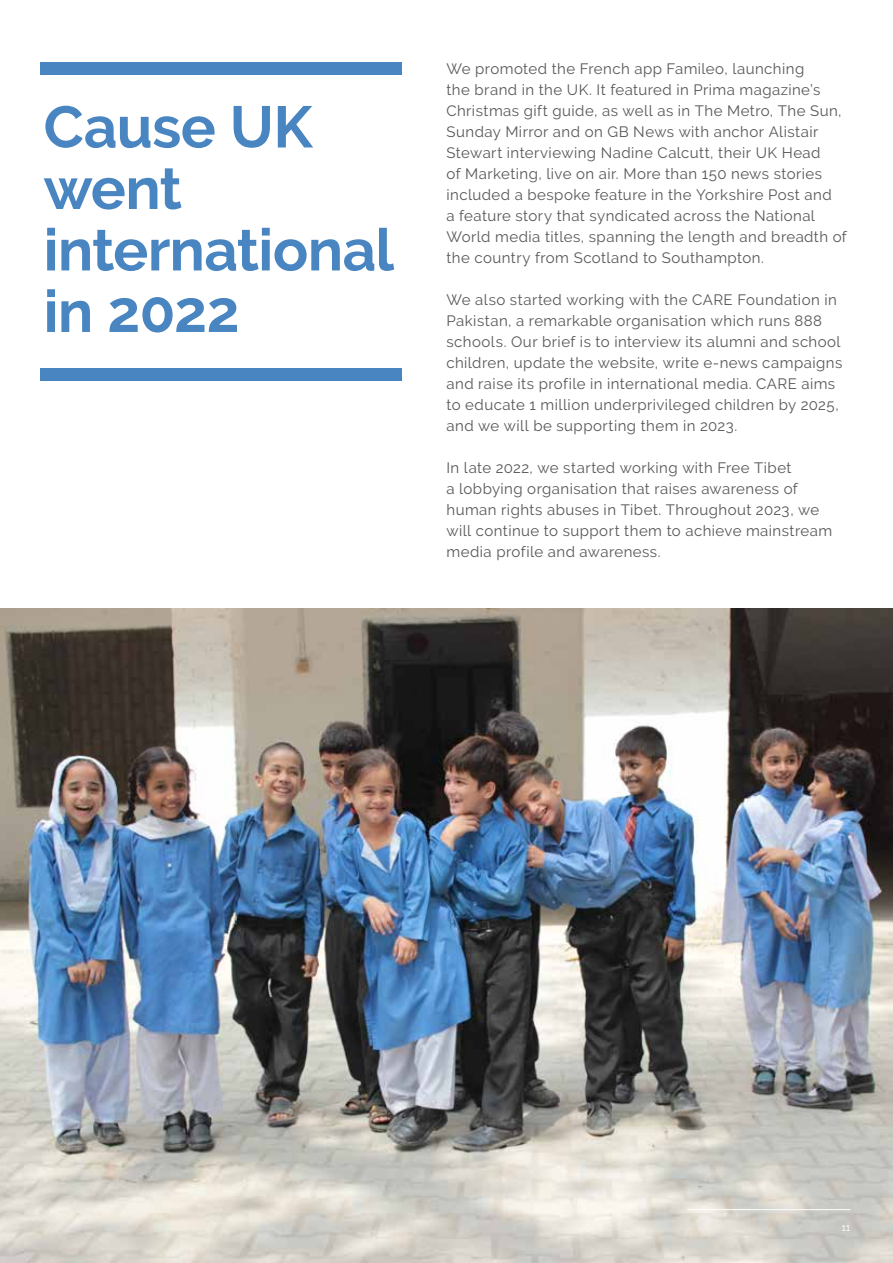
<style>
.page{position:relative;width:893px;height:1263px;background:#fff}
.page>*{position:absolute;margin:0;border:0;box-sizing:border-box;transform-origin:0 0}
.t1{font:700 58.5px/61.5px "Raleway";letter-spacing:-.01em;color:#4985c1}
.t2{font:15px/21px "Raleway";letter-spacing:.03em;color:#575756}
.t3{font:10.5px "Raleway";color:#fff}
</style>
<div class="page">
<img style="left:0;top:608px;width:893px;height:655px">
<hr style="left:687px;top:1209px;width:163px;height:1px;background:#fff">
<div style="left:40px;top:62px;width:361px;height:12px;background:#4985c1"></div>
<div style="left:40px;top:368px;width:361px;height:13px;background:#4985c1"></div>
<h1 class="t1" style="left:44px;top:102px;width:352px">Cause UK went international in 2022</h1>
<p class="t2" style="left:446px;top:59px;width:402px">We promoted the French app Famileo, launching<br>the brand in the UK. It featured in Prima magazine’s Christmas gift guide, as well as in The Metro, The Sun, Sunday Mirror and on GB News with anchor Alistair Stewart interviewing Nadine Calcutt, their UK Head<br>of Marketing, live on air. More than 150 news stories included a bespoke feature in the Yorkshire Post and<br>a feature story that syndicated across the National World media titles, spanning the length and breadth of the country from Scotland to Southampton.</p>
<p class="t2" style="left:446px;top:290px;width:397px">We also started working with the CARE Foundation in Pakistan, a remarkable organisation which runs 888 schools. Our brief is to interview its alumni and school children, update the website, write e-news campaigns and raise its profile in international media. CARE aims to educate 1 million underprivileged children by 2025, and we will be supporting them in 2023.</p>
<p class="t2" style="left:446px;top:458px;width:387px">In late 2022, we started working with Free Tibet<br>a lobbying organisation that raises awareness of human rights abuses in Tibet. Throughout 2023, we will continue to support them to achieve mainstream media profile and awareness.</p>
<p class="t3" style="left:841px;top:1223px;width:11px">11</p>
</div>
